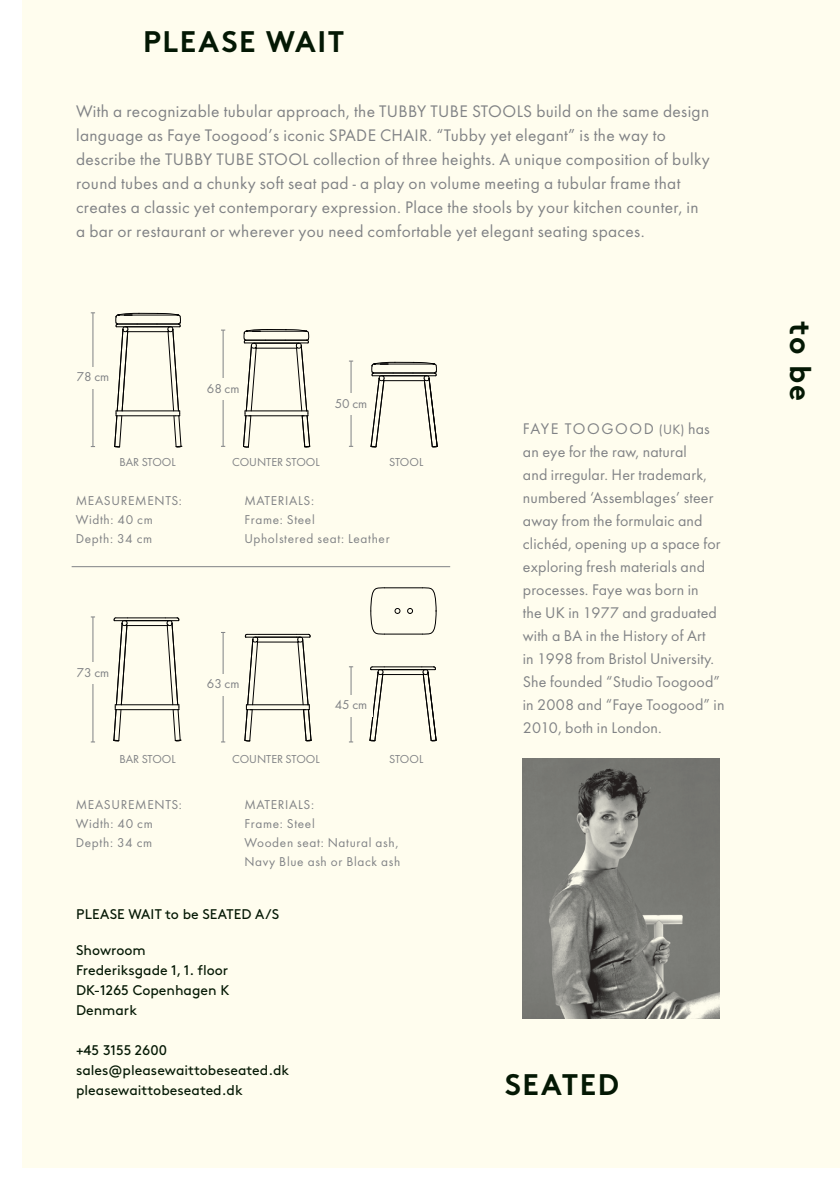
<style>
.page{position:relative;width:840px;height:1191px;background:#fff}
.page>*{position:absolute;margin:0;border:0;box-sizing:border-box;transform-origin:0 0}
.t1{font:700 29.8px "Brown Std";letter-spacing:.05em;color:#041804}
.t2{font:17.4px/24px "Futura";letter-spacing:.02em;color:#808285}
.t3{font:16px/23px "Futura";letter-spacing:.01em;color:#808285}
.t4{font:14px "Brown Std";color:#041804}
.t5{font:13.4px "Futura";letter-spacing:.05em;color:#808285}
.t6{font:12px "Futura";color:#808285}
.s1{font-size:14px}
</style>
<div class="page">
<div style="left:23px;top:0;width:816px;height:1167px;background:#fffdee"></div>
<img style="left:522px;top:758px;width:197px;height:260px">
<svg style="left:114px;top:313px;width:68px;height:135px"></svg>
<svg style="left:243px;top:329px;width:67px;height:119px"></svg>
<hr style="left:382px;top:674px;width:41px;height:1px;background:#000">
<hr style="left:384px;top:666px;width:37px;height:1px;background:#000">
<hr style="left:384px;top:669px;width:37px;height:1px;background:#000">
<svg style="left:421px;top:666px;width:16px;height:75px"></svg>
<svg style="left:369px;top:666px;width:15px;height:75px"></svg>
<svg style="left:394px;top:608px;width:6px;height:6px"></svg>
<hr style="left:384px;top:634px;width:38px;height:1px;background:#000">
<hr style="left:384px;top:587px;width:38px;height:1px;background:#000">
<svg style="left:370px;top:587px;width:15px;height:48px"></svg>
<svg style="left:407px;top:608px;width:6px;height:6px"></svg>
<svg style="left:421px;top:587px;width:15px;height:47px"></svg>
<hr style="left:222px;top:330px;width:1px;height:116px;background:#808285">
<hr style="left:222px;top:632px;width:1px;height:110px;background:#808285">
<hr style="left:350px;top:361px;width:1px;height:85px;background:#808285">
<hr style="left:350px;top:667px;width:1px;height:75px;background:#808285">
<div style="left:202px;top:378px;width:42px;height:22px;background:#fffdee"></div>
<div style="left:202px;top:674px;width:42px;height:21px;background:#fffdee"></div>
<div style="left:329px;top:393px;width:43px;height:22px;background:#fffdee"></div>
<div style="left:329px;top:694px;width:43px;height:22px;background:#fffdee"></div>
<svg style="left:370px;top:362px;width:68px;height:86px"></svg>
<hr style="left:92px;top:313px;width:1px;height:133px;background:#808285">
<hr style="left:92px;top:617px;width:1px;height:125px;background:#808285">
<div style="left:72px;top:367px;width:42px;height:21px;background:#fffdee"></div>
<div style="left:72px;top:662px;width:42px;height:22px;background:#fffdee"></div>
<hr style="left:127px;top:625px;width:40px;height:1px;background:#000">
<hr style="left:119px;top:709px;width:56px;height:1px;background:#000">
<hr style="left:115px;top:704px;width:64px;height:1px;background:#000">
<hr style="left:128px;top:617px;width:37px;height:1px;background:#000">
<hr style="left:128px;top:620px;width:37px;height:1px;background:#000">
<svg style="left:165px;top:617px;width:16px;height:124px"></svg>
<svg style="left:113px;top:617px;width:15px;height:124px"></svg>
<hr style="left:257px;top:641px;width:41px;height:1px;background:#000">
<hr style="left:250px;top:709px;width:55px;height:1px;background:#000">
<hr style="left:246px;top:704px;width:62px;height:1px;background:#000">
<hr style="left:259px;top:634px;width:37px;height:1px;background:#000">
<hr style="left:259px;top:637px;width:37px;height:1px;background:#000">
<svg style="left:296px;top:633px;width:16px;height:108px"></svg>
<svg style="left:244px;top:634px;width:15px;height:108px"></svg>
<hr style="left:72px;top:566px;width:378px;height:1px;background:#808285">
<p class="t1" style="left:143px;top:23px;width:202px">PLEASE WAIT</p>
<p class="t2" style="left:76px;top:100px;width:635px">With a recognizable tubular approach, the TUBBY TUBE STOOLS build on the same design language as Faye Toogood’s iconic SPADE CHAIR. “Tubby yet elegant” is the way to describe the TUBBY TUBE STOOL collection of three heights. A unique composition of bulky round tubes and a chunky soft seat pad - a play on volume meeting a tubular frame that creates a classic yet contemporary expression. Place the stools by your kitchen counter, in a bar or restaurant or wherever you need comfortable yet elegant seating spaces.</p>
<p class="t5" style="left:77px;top:368px;width:34px">78 cm</p>
<p class="t6" style="left:119px;top:454px;width:58px">BAR STOOL</p>
<p class="t5" style="left:76px;top:491px;width:107px">MEASUREMENTS:</p>
<p class="t5" style="left:76px;top:510px;width:78px">Width: 40 cm</p>
<p class="t5" style="left:76px;top:529px;width:78px">Depth: 34 cm</p>
<p class="t5" style="left:207px;top:379px;width:34px">68 cm</p>
<p class="t5" style="left:334px;top:394px;width:34px">50 cm</p>
<p class="t6" style="left:232px;top:454px;width:89px">COUNTER STOOL</p>
<p class="t6" style="left:389px;top:454px;width:36px">STOOL</p>
<p class="t5" style="left:244px;top:491px;width:71px">MATERIALS:</p>
<p class="t5" style="left:244px;top:510px;width:72px">Frame: Steel</p>
<p class="t5" style="left:244px;top:529px;width:147px">Upholstered seat: Leather</p>
<p class="t5" style="left:77px;top:663px;width:34px">73 cm</p>
<p class="t6" style="left:119px;top:751px;width:58px">BAR STOOL</p>
<p class="t5" style="left:76px;top:795px;width:107px">MEASUREMENTS:</p>
<p class="t5" style="left:76px;top:814px;width:78px">Width: 40 cm</p>
<p class="t5" style="left:76px;top:833px;width:78px">Depth: 34 cm</p>
<p class="t5" style="left:207px;top:675px;width:34px">63 cm</p>
<p class="t5" style="left:334px;top:696px;width:34px">45 cm</p>
<p class="t6" style="left:232px;top:751px;width:89px">COUNTER STOOL</p>
<p class="t6" style="left:389px;top:751px;width:36px">STOOL</p>
<p class="t5" style="left:244px;top:795px;width:71px">MATERIALS:</p>
<p class="t5" style="left:244px;top:814px;width:72px">Frame: Steel</p>
<p class="t5" style="left:244px;top:833px;width:155px">Wooden seat: Natural ash,</p>
<p class="t5" style="left:244px;top:852px;width:157px">Navy Blue ash or Black ash</p>
<p class="t4" style="left:76px;top:905px;width:205px">PLEASE WAIT to be SEATED A/S</p>
<p class="t4" style="left:76px;top:941px;width:71px">Showroom</p>
<p class="t4" style="left:76px;top:961px;width:154px">Frederiksgade 1, 1. floor</p>
<p class="t4" style="left:76px;top:981px;width:155px">DK-1265 Copenhagen K</p>
<p class="t4" style="left:76px;top:1001px;width:62px">Denmark</p>
<p class="t4" style="left:76px;top:1041px;width:92px">+45 3155 2600</p>
<p class="t4" style="left:76px;top:1061px;width:215px">sales@pleasewaittobeseated.dk</p>
<p class="t4" style="left:76px;top:1081px;width:168px">pleasewaittobeseated.dk</p>
<p class="t3" style="left:522px;top:419px;width:203px">FAYE TOOGOOD <span class="s1">(UK)</span> has an eye for the raw, natural<br>and irregular. Her trademark, numbered ‘Assemblages’ steer away from the formulaic and clichéd, opening up a space for exploring fresh materials and processes. Faye was born in<br>the UK in 1977 and graduated with a BA in the History of Art<br>in 1998 from Bristol University.<br>She founded “Studio Toogood” in 2008 and “Faye Toogood” in<br>2010, both in London.</p>
<p class="t1" style="left:505px;top:1066px;width:115px">SEATED</p>
<p class="t1" style="left:818px;top:321px;width:82px;rotate:90deg">to be</p>
</div>
